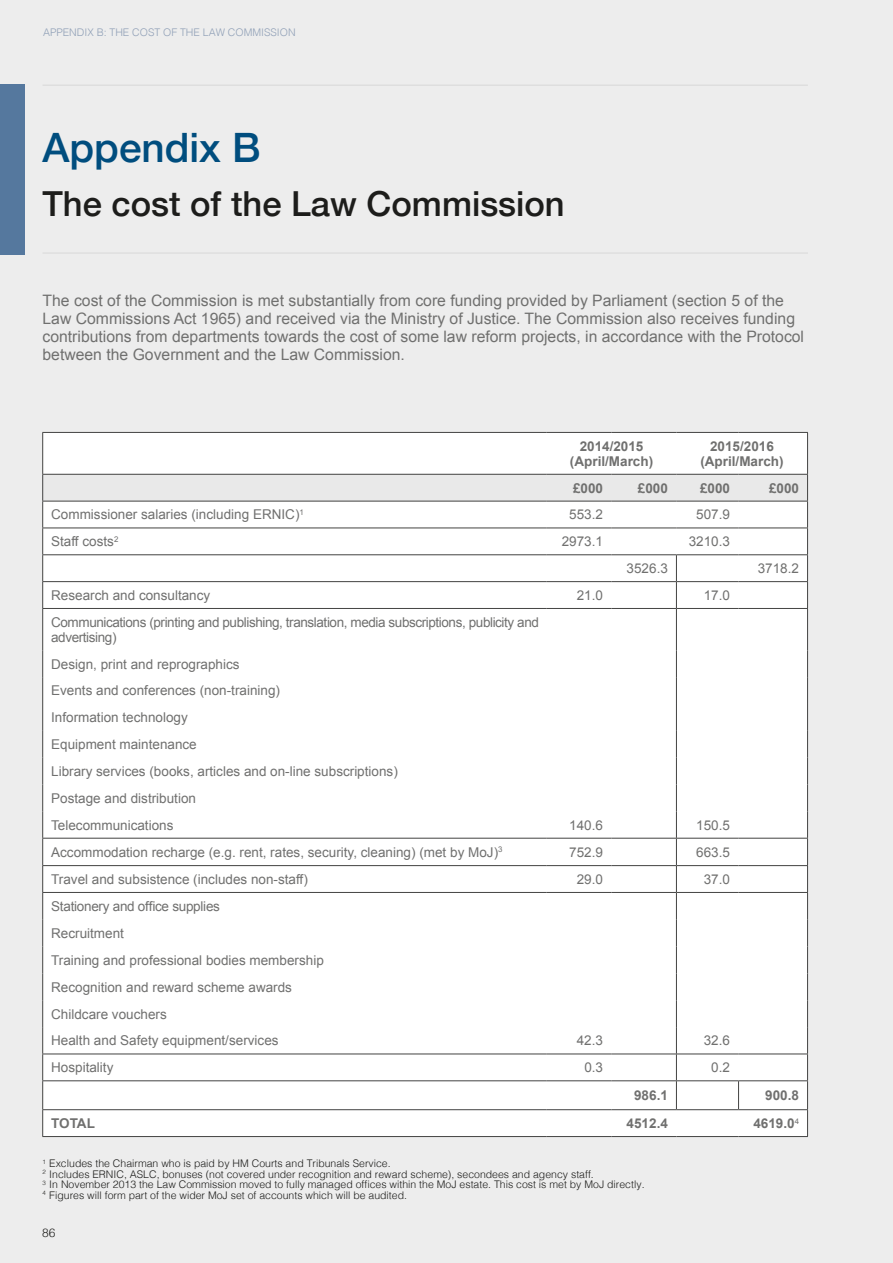
<style>
.page{position:relative;width:893px;height:1263px;background:#ededed}
.page>*{position:absolute;margin:0;border:0;box-sizing:border-box;transform-origin:0 0}
.t1{font:500 40.5px "Helvetica Neue";color:#004d7e}
.t2{font:500 34.5px "Helvetica Neue";color:#1d1d1b}
.t3{font:15.75px/18px "Arial";color:#70706f}
.t4{font:13.5px/26.8px "Arial";color:#70706f}
.t5{font:13.5px/15px "Arial";letter-spacing:-.03em;color:#70706f}
.t6{font:700 13.5px/15px "Arial";color:#70706f;text-align:center}
.t7{font:300 12px "Helvetica";color:#1d1d1b}
.t8{font:300 10.5px/10.5px "Helvetica";color:#1d1d1b}
.t9{font:300 10.5px "Helvetica";color:#90a0b7}
</style>
<div class="page">
<div style="left:43px;top:433px;width:764px;height:703px;background:#fff"></div>
<hr style="left:42px;top:432px;width:505px;height:1px;background:#434342">
<hr style="left:42px;top:433px;width:1px;height:41px;background:#434342">
<hr style="left:547px;top:432px;width:65px;height:1px;background:#434342">
<hr style="left:612px;top:432px;width:64px;height:1px;background:#434342">
<hr style="left:676px;top:432px;width:62px;height:1px;background:#434342">
<hr style="left:738px;top:432px;width:70px;height:1px;background:#434342">
<hr style="left:807px;top:433px;width:1px;height:41px;background:#434342">
<svg style="left:42px;top:474px;width:766px;height:134px"></svg>
<hr style="left:42px;top:608px;width:505px;height:1px;background:#434342">
<hr style="left:42px;top:609px;width:1px;height:41px;background:#434342">
<hr style="left:547px;top:608px;width:65px;height:1px;background:#434342">
<hr style="left:612px;top:608px;width:64px;height:1px;background:#434342">
<hr style="left:676px;top:608px;width:62px;height:1px;background:#434342">
<hr style="left:676px;top:609px;width:1px;height:41px;background:#434342">
<hr style="left:738px;top:608px;width:70px;height:1px;background:#434342">
<hr style="left:807px;top:609px;width:1px;height:41px;background:#434342">
<hr style="left:42px;top:838px;width:505px;height:1px;background:#434342">
<hr style="left:547px;top:838px;width:65px;height:1px;background:#434342">
<hr style="left:612px;top:838px;width:64px;height:1px;background:#434342">
<hr style="left:676px;top:838px;width:62px;height:1px;background:#434342">
<hr style="left:738px;top:838px;width:70px;height:1px;background:#434342">
<hr style="left:42px;top:865px;width:505px;height:1px;background:#434342">
<hr style="left:547px;top:865px;width:65px;height:1px;background:#434342">
<hr style="left:612px;top:865px;width:64px;height:1px;background:#434342">
<hr style="left:676px;top:865px;width:62px;height:1px;background:#434342">
<hr style="left:738px;top:865px;width:70px;height:1px;background:#434342">
<hr style="left:42px;top:892px;width:505px;height:1px;background:#434342">
<hr style="left:547px;top:892px;width:65px;height:1px;background:#434342">
<hr style="left:612px;top:892px;width:64px;height:1px;background:#434342">
<hr style="left:676px;top:892px;width:62px;height:1px;background:#434342">
<hr style="left:738px;top:892px;width:70px;height:1px;background:#434342">
<hr style="left:42px;top:1053px;width:505px;height:1px;background:#434342">
<hr style="left:547px;top:1053px;width:65px;height:1px;background:#434342">
<hr style="left:612px;top:1053px;width:64px;height:1px;background:#434342">
<hr style="left:676px;top:1053px;width:62px;height:1px;background:#434342">
<hr style="left:738px;top:1053px;width:70px;height:1px;background:#434342">
<hr style="left:42px;top:1080px;width:505px;height:1px;background:#434342">
<hr style="left:547px;top:1080px;width:65px;height:1px;background:#434342">
<hr style="left:612px;top:1080px;width:64px;height:1px;background:#434342">
<hr style="left:676px;top:1080px;width:62px;height:1px;background:#434342">
<svg style="left:676px;top:650px;width:1px;height:459px"></svg>
<hr style="left:738px;top:1080px;width:70px;height:1px;background:#434342">
<svg style="left:738px;top:1081px;width:1px;height:28px"></svg>
<hr style="left:42px;top:1109px;width:505px;height:1px;background:#434342">
<svg style="left:42px;top:650px;width:1px;height:486px"></svg>
<hr style="left:547px;top:1109px;width:65px;height:1px;background:#434342">
<hr style="left:612px;top:1109px;width:64px;height:1px;background:#434342">
<hr style="left:676px;top:1109px;width:62px;height:1px;background:#434342">
<hr style="left:738px;top:1109px;width:70px;height:1px;background:#434342">
<hr style="left:42px;top:1136px;width:505px;height:1px;background:#434342">
<hr style="left:547px;top:1136px;width:65px;height:1px;background:#434342">
<hr style="left:612px;top:1136px;width:64px;height:1px;background:#434342">
<hr style="left:676px;top:1136px;width:62px;height:1px;background:#434342">
<hr style="left:738px;top:1136px;width:70px;height:1px;background:#434342">
<svg style="left:807px;top:650px;width:1px;height:486px"></svg>
<hr style="left:43px;top:85px;width:765px;height:1px;background:#dadada">
<hr style="left:43px;top:252px;width:765px;height:2px;background:#dadada">
<div style="left:0;top:85px;width:24px;height:170px;background:#55789e"></div>
<p class="t9" style="left:43px;top:24px;width:254px">APPENDIX B: THE COST OF THE LAW COMMISSION</p>
<h1 class="t1" style="left:43px;top:115px;width:220px">Appendix B</h1>
<h2 class="t2" style="left:43px;top:176px;width:524px">The cost of the Law Commission</h2>
<p class="t3" style="left:43px;top:292px;width:763px">The cost of the Commission is met substantially from core funding provided by Parliament (section 5 of the Law Commissions Act 1965) and received via the Ministry of Justice. The Commission also receives funding contributions from departments towards the cost of some law reform projects, in accordance with the Protocol between the Government and the Law Commission.</p>
<p class="t6" style="left:570px;top:439px;width:85px">2014/2015 (April/March)</p>
<p class="t6" style="left:700px;top:439px;width:85px">2015/2016 (April/March)</p>
<p class="t6" style="left:573px;top:481px;width:32px">£000</p>
<p class="t6" style="left:638px;top:481px;width:32px">£000</p>
<p class="t6" style="left:700px;top:481px;width:32px">£000</p>
<p class="t6" style="left:769px;top:481px;width:32px">£000</p>
<p class="t4" style="left:51px;top:501px;width:254px">Commissioner salaries (including ERNIC)<sup>1</sup></p>
<p class="t4" style="left:569px;top:501px;width:35px">553.2</p>
<p class="t4" style="left:696px;top:501px;width:35px">507.9</p>
<p class="t4" style="left:51px;top:528px;width:69px">Staff costs<sup>2</sup></p>
<p class="t4" style="left:562px;top:528px;width:43px">2973.1</p>
<p class="t4" style="left:689px;top:528px;width:43px">3210.3</p>
<p class="t4" style="left:627px;top:555px;width:43px">3526.3</p>
<p class="t4" style="left:758px;top:555px;width:43px">3718.2</p>
<p class="t4" style="left:51px;top:582px;width:161px">Research and consultancy</p>
<p class="t4" style="left:577px;top:582px;width:28px">21.0</p>
<p class="t4" style="left:704px;top:582px;width:28px">17.0</p>
<p class="t5" style="left:51px;top:615px;width:489px">Communications (printing and publishing, translation, media subscriptions, publicity and advertising)</p>
<p class="t4" style="left:51px;top:651px;width:348px">Design, print and reprographics<br>Events and conferences (non-training)<br>Information technology<br>Equipment maintenance<br>Library services (books, articles and on-line subscriptions)<br>Postage and distribution<br>Telecommunications</p>
<p class="t4" style="left:569px;top:812px;width:35px">140.6</p>
<p class="t4" style="left:696px;top:812px;width:35px">150.5</p>
<p class="t4" style="left:51px;top:839px;width:453px">Accommodation recharge (e.g. rent, rates, security, cleaning) (met by MoJ)<sup>3</sup></p>
<p class="t4" style="left:569px;top:839px;width:35px">752.9</p>
<p class="t4" style="left:696px;top:839px;width:35px">663.5</p>
<p class="t4" style="left:51px;top:866px;width:258px">Travel and subsistence (includes non-staff)</p>
<p class="t4" style="left:577px;top:866px;width:28px">29.0</p>
<p class="t4" style="left:704px;top:866px;width:28px">37.0</p>
<p class="t4" style="left:51px;top:893px;width:274px">Stationery and office supplies<br>Recruitment<br>Training and professional bodies membership<br>Recognition and reward scheme awards<br>Childcare vouchers<br>Health and Safety equipment/services</p>
<p class="t4" style="left:577px;top:1027px;width:28px">42.3</p>
<p class="t4" style="left:704px;top:1027px;width:28px">32.6</p>
<p class="t4" style="left:51px;top:1054px;width:64px">Hospitality</p>
<p class="t4" style="left:584px;top:1054px;width:20px">0.3</p>
<p class="t4" style="left:711px;top:1054px;width:20px">0.2</p>
<p class="t6" style="left:634px;top:1088px;width:35px">986.1</p>
<p class="t6" style="left:765px;top:1088px;width:35px">900.8</p>
<p class="t6" style="left:51px;top:1116px;width:45px">TOTAL</p>
<p class="t6" style="left:627px;top:1116px;width:43px">4512.4</p>
<p class="t6" style="left:753px;top:1116px;width:47px">4619.0<sup>4</sup></p>
<p class="t8" style="left:43px;top:1157px;width:604px"><sup>1</sup> Excludes the Chairman who is paid by HM Courts and Tribunals Service.<br><sup>2</sup> Includes ERNIC, ASLC, bonuses (not covered under recognition and reward scheme), secondees and agency staff.<br><sup>3</sup> In November 2013 the Law Commission moved to fully managed offices within the MoJ estate. This cost is met by MoJ directly.<br><sup>4</sup> Figures will form part of the wider MoJ set of accounts which will be audited.</p>
<p class="t7" style="left:42px;top:1223px;width:15px">86</p>
</div>
